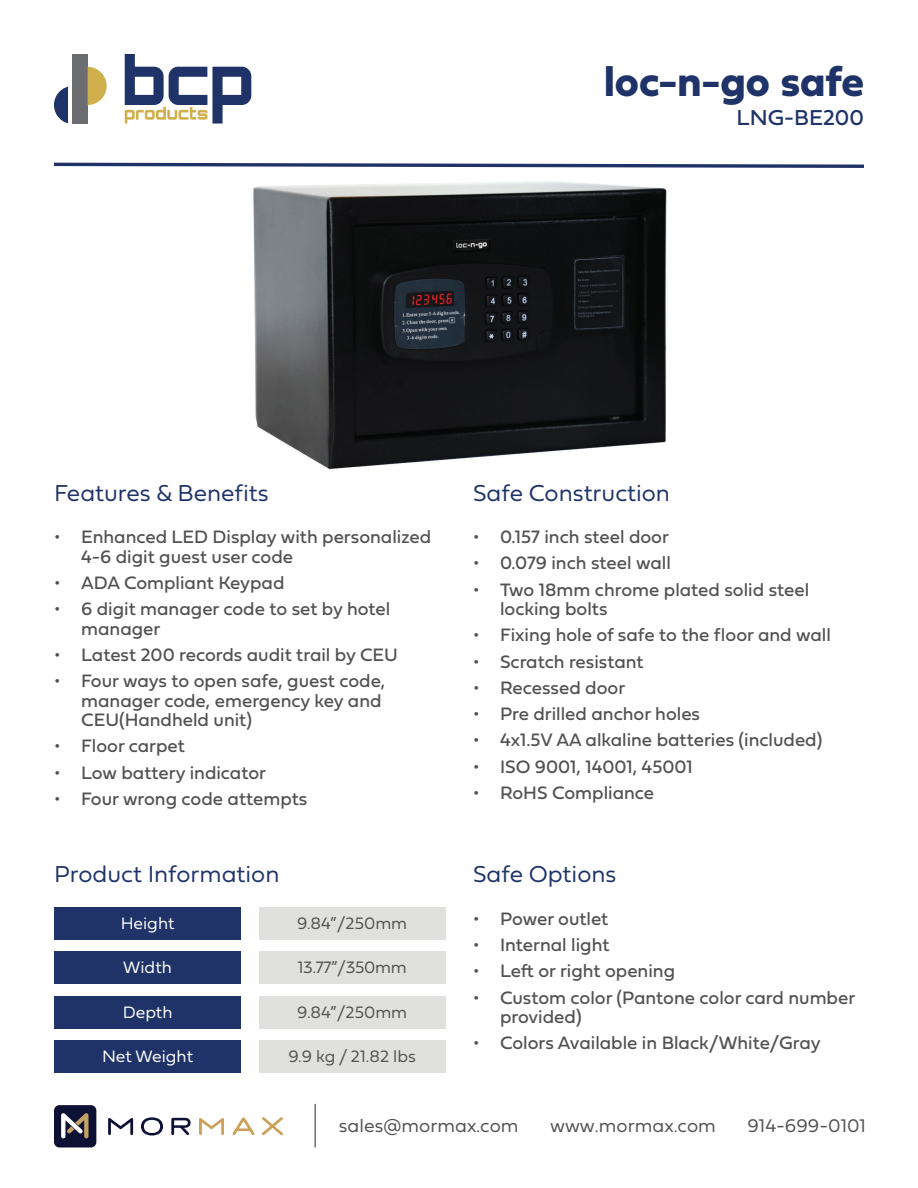
<style>
.page{position:relative;width:918px;height:1188px;background:#fff}
.page>*{position:absolute;margin:0;border:0;box-sizing:border-box;transform-origin:0 0}
.t1{font:43.5px "Fieldwork Geo Bold";color:#1f3368}
.t2{font:24px "Fieldwork Geo Light";color:#1f3368}
.t3{font:22.5px "Fieldwork Geo Regular";color:#1f3368}
.t4{font:19.05px "Fieldwork Geo Light";color:#535252}
.t5{font:18.75px/19.5px "Fieldwork Geo Regular";color:#535252}
.t6{font:17.25px "Fieldwork Geo Light";color:#535252}
.t7{font:17.25px "Fieldwork Geo Light";color:#fff}
.t8{font:17.25px "Fieldwork Geo Light";letter-spacing:-.02em;color:#535252}
</style>
<div class="page">
<div style="left:72px;top:54px;width:16px;height:70px;background:#6c6d70"></div>
<svg style="left:88px;top:67px;width:19px;height:38px"></svg>
<svg style="left:54px;top:87px;width:14px;height:36px"></svg>
<svg style="left:125px;top:54px;width:126px;height:70px"></svg>
<div style="left:54px;top:907px;width:187px;height:33px;background:#1f3368"></div>
<div style="left:54px;top:996px;width:187px;height:33px;background:#1f3368"></div>
<div style="left:54px;top:951px;width:187px;height:33px;background:#1f3368"></div>
<div style="left:54px;top:1040px;width:187px;height:33px;background:#1f3368"></div>
<div style="left:259px;top:907px;width:187px;height:33px;background:#e0e1df"></div>
<div style="left:259px;top:996px;width:187px;height:33px;background:#e0e1df"></div>
<div style="left:259px;top:951px;width:187px;height:33px;background:#e0e1df"></div>
<div style="left:259px;top:1040px;width:187px;height:33px;background:#e0e1df"></div>
<hr style="left:315px;top:1104px;width:1px;height:43px;background:#535252">
<div style="left:54px;top:1105px;width:42px;height:42px;background:#0d1235;border-radius:5px"></div>
<svg style="left:61px;top:1113px;width:28px;height:25px"></svg>
<svg style="left:141px;top:1117px;width:22px;height:19px"></svg>
<svg style="left:199px;top:1118px;width:25px;height:17px"></svg>
<svg style="left:108px;top:1118px;width:25px;height:17px"></svg>
<svg style="left:262px;top:1117px;width:21px;height:18px"></svg>
<svg style="left:171px;top:1118px;width:20px;height:17px"></svg>
<svg style="left:233px;top:1118px;width:21px;height:17px"></svg>
<svg style="left:54px;top:162px;width:810px;height:6px"></svg>
<img style="left:253px;top:181px;width:414px;height:289px">
<h1 class="t1" style="left:604px;top:47px;width:261px">loc-n-go safe</h1>
<p class="t3" style="left:737px;top:99px;width:129px">LNG-BE200</p>
<p class="t2" style="left:54px;top:474px;width:216px">Features &amp; Benefits</p>
<p class="t2" style="left:473px;top:474px;width:199px">Safe Construction</p>
<p class="t5" style="left:81px;top:526px;width:352px;text-indent:-27px">• Enhanced LED Display with personalized<br>4-6 digit guest user code</p>
<p class="t5" style="left:54px;top:572px;width:232px">• ADA Compliant Keypad</p>
<p class="t5" style="left:81px;top:598px;width:311px;text-indent:-27px">• 6 digit manager code to set by hotel manager</p>
<p class="t5" style="left:54px;top:644px;width:345px">• Latest 200 records audit trail by CEU</p>
<p class="t5" style="left:81px;top:670px;width:306px;text-indent:-27px">• Four ways to open safe, guest code, manager code, emergency key and<br>CEU(Handheld unit)</p>
<p class="t5" style="left:54px;top:736px;width:132px">• Floor carpet</p>
<p class="t5" style="left:54px;top:762px;width:213px">• Low battery indicator</p>
<p class="t5" style="left:54px;top:788px;width:255px">• Four wrong code attempts</p>
<p class="t2" style="left:54px;top:855px;width:227px">Product Information</p>
<p class="t7" style="left:121px;top:910px;width:55px">Height</p>
<p class="t7" style="left:123px;top:954px;width:50px">Width</p>
<p class="t6" style="left:297px;top:910px;width:112px">9.84”/250mm</p>
<p class="t8" style="left:298px;top:954px;width:110px">13.77”/350mm</p>
<p class="t7" style="left:123px;top:999px;width:51px">Depth</p>
<p class="t7" style="left:102px;top:1043px;width:93px">Net Weight</p>
<p class="t6" style="left:297px;top:999px;width:112px">9.84”/250mm</p>
<p class="t6" style="left:289px;top:1043px;width:129px">9.9 kg / 21.82 lbs</p>
<p class="t5" style="left:473px;top:526px;width:197px">• 0.157 inch steel door</p>
<p class="t5" style="left:473px;top:553px;width:199px">• 0.079 inch steel wall</p>
<p class="t5" style="left:500px;top:579px;width:311px;text-indent:-27px">• Two 18mm chrome plated solid steel locking bolts</p>
<p class="t5" style="left:473px;top:625px;width:359px">• Fixing hole of safe to the floor and wall</p>
<p class="t5" style="left:473px;top:651px;width:172px">• Scratch resistant</p>
<p class="t5" style="left:473px;top:677px;width:154px">• Recessed door</p>
<p class="t5" style="left:473px;top:703px;width:229px">• Pre drilled anchor holes</p>
<p class="t5" style="left:473px;top:730px;width:351px">• 4x1.5V AA alkaline batteries (included)</p>
<p class="t5" style="left:473px;top:756px;width:221px">• ISO 9001, 14001, 45001</p>
<p class="t5" style="left:473px;top:782px;width:183px">• RoHS Compliance</p>
<p class="t2" style="left:473px;top:855px;width:145px">Safe Options</p>
<p class="t5" style="left:473px;top:908px;width:137px">• Power outlet</p>
<p class="t5" style="left:473px;top:934px;width:138px">• Internal light</p>
<p class="t5" style="left:473px;top:961px;width:204px">• Left or right opening</p>
<p class="t5" style="left:500px;top:987px;width:357px;text-indent:-27px">• Custom color (Pantone color card number provided)</p>
<p class="t5" style="left:473px;top:1033px;width:349px">• Colors Available in Black/White/Gray</p>
<p class="t4" style="left:339px;top:1111px;width:181px">sales@mormax.com</p>
<p class="t4" style="left:550px;top:1111px;width:167px">www.mormax.com</p>
<p class="t4" style="left:748px;top:1111px;width:120px">914-699-0101</p>
</div>
